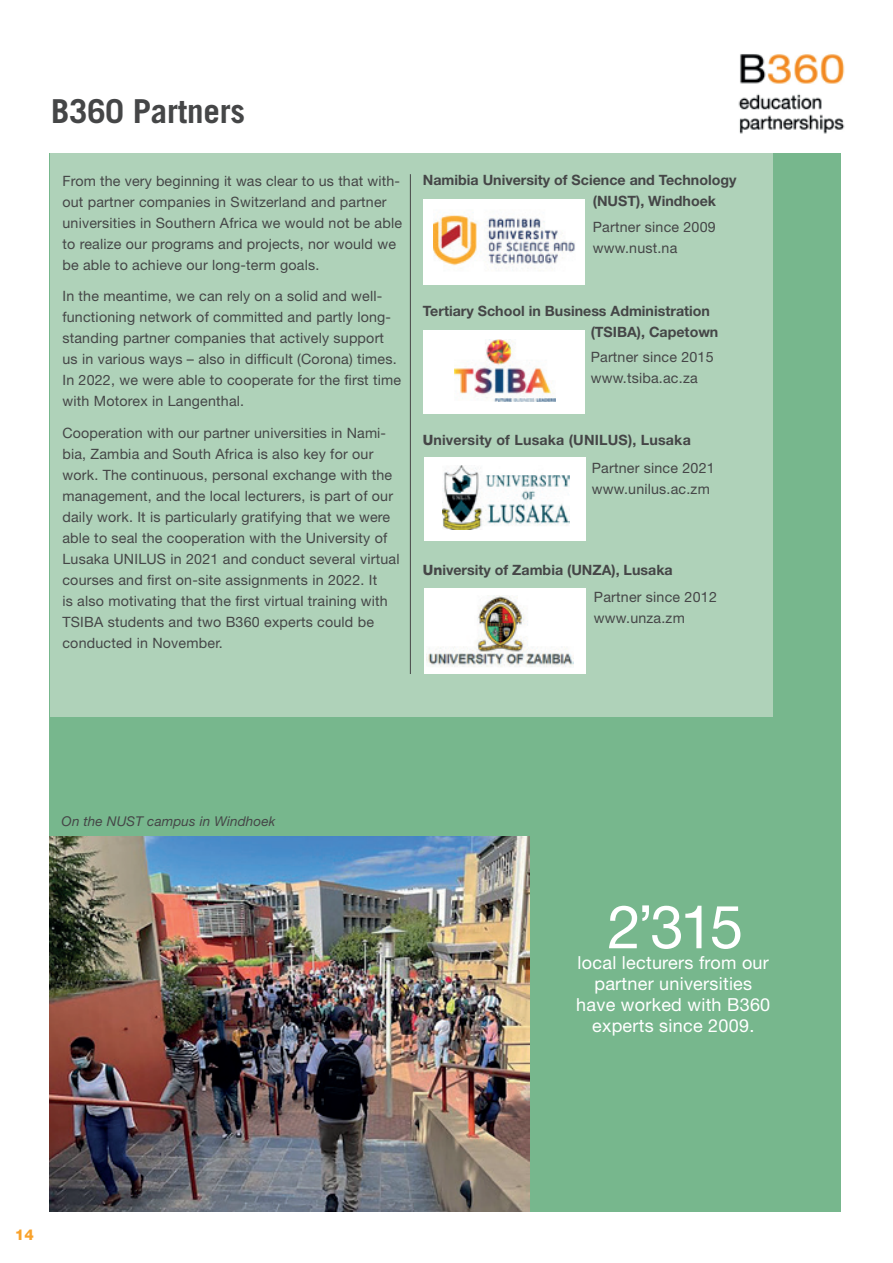
<style>
.page{position:relative;width:893px;height:1263px;background:#fff}
.page>*{position:absolute;margin:0;border:0;box-sizing:border-box;transform-origin:0 0}
.t1{font:60px "Helvetica Neue";color:#fff}
.t2{font:700 33px "Trade Gothic";letter-spacing:-.005em;color:#454647}
.t3{font:18px/21px "Helvetica Neue";letter-spacing:.015em;color:#fff;text-align:center}
.t4{font:800 15px "Helvetica Neue";color:#f9a22b}
.t5{font:14.25px/21px "Helvetica Neue";letter-spacing:.015em;color:#454647}
.t6{font:700 14.25px/21px "Helvetica Neue";color:#454647}
.t7{font:italic 13.5px "Helvetica Neue";letter-spacing:.01em;color:#454647}
.s1{font-weight:800}
.s2{font-weight:400}
</style>
<div class="page">
<div style="left:50px;top:153px;width:791px;height:1059px;background:#77b78d"></div>
<img style="left:738px;top:54px;width:107px;height:80px">
<img style="left:50px;top:836px;width:479px;height:376px">
<div style="left:50px;top:153px;width:361px;height:563px;background:#afd2b9"></div>
<div style="left:410px;top:153px;width:363px;height:563px;background:#afd2b9"></div>
<div style="left:423px;top:330px;width:161px;height:83px;background:#fff"></div>
<img style="left:455px;top:339px;width:100px;height:63px">
<div style="left:424px;top:589px;width:161px;height:85px;background:#fff"></div>
<img style="left:427px;top:595px;width:147px;height:72px">
<div style="left:423px;top:200px;width:161px;height:85px;background:#fff"></div>
<img style="left:434px;top:215px;width:141px;height:56px">
<div style="left:424px;top:457px;width:161px;height:83px;background:#fff"></div>
<img style="left:442px;top:465px;width:128px;height:64px">
<hr style="left:410px;top:174px;width:1px;height:500px;background:#454647">
<h2 class="t2" style="left:51px;top:91px;width:196px">B360 Partners</h2>
<p class="t5" style="left:62px;top:170px;width:341px">From the very beginning it was clear to us that with&shy;out partner companies in Switzerland and partner universities in Southern Africa we would not be able to realize our programs and projects, nor would we be able to achieve our long-term goals.</p>
<p class="t5" style="left:62px;top:285px;width:340px">In the meantime, we can rely on a solid and well&shy;functioning network of committed and partly long&shy;standing partner companies that actively support us in various ways – also in difficult (Corona) times.<br>In 2022, we were able to cooperate for the first time with Motorex in Langenthal.</p>
<p class="t5" style="left:62px;top:422px;width:339px">Cooperation with our partner universities in Nami&shy;bia, Zambia and South Africa is also key for our work. The continuous, personal exchange with the management, and the local lecturers, is part of our daily work. It is particularly gratifying that we were able to seal the cooperation with the University of Lusaka UNILUS in 2021 and conduct several virtual courses and first on-site assignments in 2022. It<br>is also motivating that the first virtual training with TSIBA students and two B360 experts could be conducted in November.</p>
<p class="t6" style="left:593px;top:169px;width:145px;text-indent:-170px">Namibia University of Science and Technology (NUST), Windhoek</p>
<p class="t5" style="left:593px;top:216px;width:124px">Partner since 2009 www.nust.na</p>
<p class="t6" style="left:591px;top:300px;width:129px;text-indent:-168px">Tertiary School in Business Administration (TSIBA), Capetown</p>
<p class="t5" style="left:591px;top:347px;width:124px">Partner since 2015 www.tsiba.ac.za</p>
<p class="t6" style="left:592px;top:425px;width:124px;line-height:28.5px;text-indent:-169px"><span class="s1">U</span>niversity of Lusaka (UNILUS), Lusaka<br><span class="s2">Partner since 2021</span></p>
<p class="t5" style="left:592px;top:479px;width:120px">www.unilus.ac.zm</p>
<p class="t6" style="left:594px;top:556px;width:124px;line-height:27px;text-indent:-171px"><span class="s1">Un</span>iversity of Zambia (UNZA), Lusaka<br><span class="s2">Partner since 2012</span></p>
<p class="t5" style="left:594px;top:608px;width:92px">www.unza.zm</p>
<p class="t7" style="left:62px;top:813px;width:215px">On the NUST campus in Windhoek</p>
<h1 class="t1" style="left:607px;top:891px;width:137px">2’315</h1>
<p class="t3" style="left:576px;top:952px;width:196px">local lecturers from our partner universities have worked with B360 experts since 2009.</p>
<p class="t4" style="left:15px;top:1226px;width:21px">14</p>
</div>
